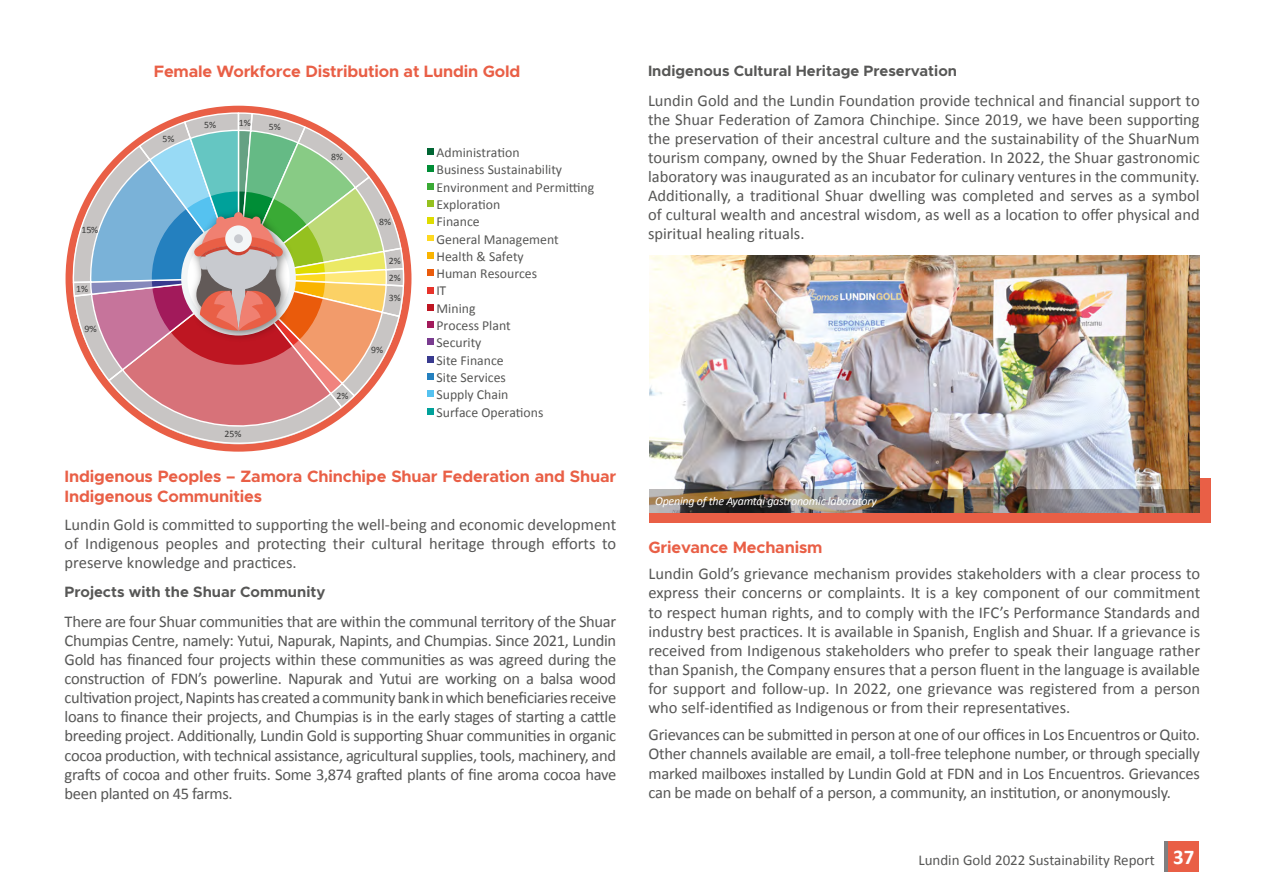
<style>
.page{position:relative;width:1263px;height:893px;background:#fff}
.page>*{position:absolute;margin:0;border:0;box-sizing:border-box;transform-origin:0 0}
.t1{font:16.5px/19px "Calibri";color:#575756;text-align:justify}
.t2{font:700 16.5px/19px "Metropolis";letter-spacing:-.01em;color:#e95f46}
.t3{font:700 15px "Metropolis";color:#575756}
.t4{font:15px "Calibri";color:#575756}
.t5{font:13.8px/17.4px "Calibri";color:#575756}
.t6{font:italic 12px "Calibri";letter-spacing:-.02em;color:#fff}
.t7{font:9.75px/17.5px "Calibri";color:#3c3c3b}
.s1{font-weight:700;font-size:21px;color:#fff}
</style>
<div class="page">
<div style="left:1168px;top:841px;width:31px;height:31px;background:#e95f46"></div>
<hr style="left:1164px;top:841px;width:3px;height:31px;background:#7f7f80">
<div style="left:649px;top:478px;width:562px;height:45px;background:#e95f46"></div>
<img style="left:649px;top:256px;width:551px;height:233px">
<svg style="left:66px;top:106px;width:345px;height:220px"></svg>
<svg style="left:428px;top:148px;width:6px;height:6px"></svg>
<svg style="left:428px;top:166px;width:6px;height:6px"></svg>
<svg style="left:428px;top:183px;width:6px;height:6px"></svg>
<div style="left:428px;top:200px;width:6px;height:7px;background:#95c11f"></div>
<svg style="left:428px;top:218px;width:6px;height:6px"></svg>
<svg style="left:428px;top:235px;width:6px;height:6px"></svg>
<svg style="left:428px;top:252px;width:6px;height:6px"></svg>
<div style="left:428px;top:269px;width:6px;height:7px;background:#ea5b0b"></div>
<svg style="left:428px;top:287px;width:6px;height:6px"></svg>
<div style="left:428px;top:304px;width:6px;height:7px;background:#be1622"></div>
<svg style="left:428px;top:322px;width:6px;height:6px"></svg>
<svg style="left:428px;top:339px;width:6px;height:6px"></svg>
<svg style="left:428px;top:356px;width:6px;height:6px"></svg>
<div style="left:428px;top:373px;width:6px;height:7px;background:#2480bf"></div>
<svg style="left:428px;top:391px;width:6px;height:6px"></svg>
<svg style="left:428px;top:408px;width:6px;height:6px"></svg>
<svg style="left:72px;top:112px;width:333px;height:340px"></svg>
<svg style="left:91px;top:131px;width:295px;height:295px;background:#bca79a"></svg>
<img style="left:649px;top:489px;width:551px;height:23px">
<p class="t2" style="left:154px;top:62px;width:368px">Female Workforce Distribution at Lundin Gold</p>
<p class="t7" style="left:81px;top:221px;width:18px">15%</p>
<p class="t7" style="left:76px;top:280px;width:13px">1%</p>
<p class="t7" style="left:84px;top:320px;width:13px">9%</p>
<p class="t7" style="left:162px;top:130px;width:13px">5%</p>
<p class="t7" style="left:204px;top:116px;width:13px">5%</p>
<p class="t7" style="left:239px;top:114px;width:13px">1%</p>
<p class="t7" style="left:269px;top:118px;width:13px">5%</p>
<p class="t7" style="left:224px;top:425px;width:18px">25%</p>
<p class="t7" style="left:331px;top:148px;width:13px">8%</p>
<p class="t7" style="left:336px;top:387px;width:13px">2%</p>
<p class="t7" style="left:379px;top:213px;width:13px">8%</p>
<p class="t7" style="left:389px;top:252px;width:13px">2%<br>2%</p>
<p class="t7" style="left:389px;top:289px;width:13px">3%</p>
<p class="t7" style="left:371px;top:341px;width:13px">9%</p>
<p class="t5" style="left:436px;top:143px;width:159px">Administration<br>Business Sustainability<br>Environment and Permitting<br>Exploration<br>Finance<br>General Management<br>Health &amp; Safety<br>Human Resources<br>IT<br>Mining<br>Process Plant<br>Security<br>Site Finance<br>Site Services<br>Supply Chain<br>Surface Operations</p>
<p class="t2" style="left:65px;top:467px;width:553px">Indigenous Peoples – Zamora Chinchipe Shuar Federation and Shuar<br>Indigenous Communities</p>
<p class="t1" style="left:65px;top:515px;width:553px">Lundin Gold is committed to supporting the well-being and economic development of Indigenous peoples and protecting their cultural heritage through efforts to preserve knowledge and practices.</p>
<p class="t3" style="left:65px;top:582px;width:262px">Projects with the Shuar Community</p>
<p class="t1" style="left:65px;top:612px;width:553px">There are four Shuar communities that are within the communal territory of the Shuar Chumpias Centre, namely: Yutui, Napurak, Napints, and Chumpias. Since 2021, Lundin Gold has financed four projects within these communities as was agreed during the construction of FDN’s powerline. Napurak and Yutui are working on a balsa wood cultivation project, Napints has created a community bank in which beneficiaries receive loans to finance their projects, and Chumpias is in the early stages of starting a cattle breeding project. Additionally, Lundin Gold is supporting Shuar communities in organic cocoa production, with technical assistance, agricultural supplies, tools, machinery, and grafts of cocoa and other fruits. Some 3,874 grafted plants of fine aroma cocoa have been planted on 45 farms.</p>
<p class="t3" style="left:648px;top:61px;width:311px">Indigenous Cultural Heritage Preservation</p>
<p class="t1" style="left:648px;top:91px;width:553px;text-align:left">Lundin Gold and the Lundin Foundation provide technical and financial support to the Shuar Federation of Zamora Chinchipe. Since 2019, we have been supporting the preservation of their ancestral culture and the sustainability of the ShuarNum tourism company, owned by the Shuar Federation. In 2022, the Shuar gastronomic laboratory was inaugurated as an incubator for culinary ventures in the community.<br>Additionally, a traditional Shuar dwelling was completed and serves as a symbol of cultural wealth and ancestral wisdom, as well as a location to offer physical and spiritual healing rituals.</p>
<p class="t6" style="left:655px;top:493px;width:223px">Opening of the Ayamtai gastronomic laboratory</p>
<p class="t2" style="left:648px;top:538px;width:175px">Grievance Mechanism</p>
<p class="t1" style="left:648px;top:564px;width:553px">Lundin Gold’s grievance mechanism provides stakeholders with a clear process to express their concerns or complaints. It is a key component of our commitment to respect human rights, and to comply with the IFC’s Performance Standards and industry best practices. It is available in Spanish, English and Shuar. If a grievance is received from Indigenous stakeholders who prefer to speak their language rather than Spanish, the Company ensures that a person fluent in the language is available for support and follow-up. In 2022, one grievance was registered from a person who self-identified as Indigenous or from their representatives.</p>
<p class="t1" style="left:648px;top:725px;width:553px">Grievances can be submitted in person at one of our offices in Los Encuentros or Quito.<br>Other channels available are email, a toll-free telephone number, or through specially marked mailboxes installed by Lundin Gold at FDN and in Los Encuentros. Grievances can be made on behalf of a person, a community, an institution, or anonymously.</p>
<p class="t4" style="left:918px;top:850px;width:278px">Lundin Gold 2022 Sustainability Report <span class="s1">37</span></p>
</div>
